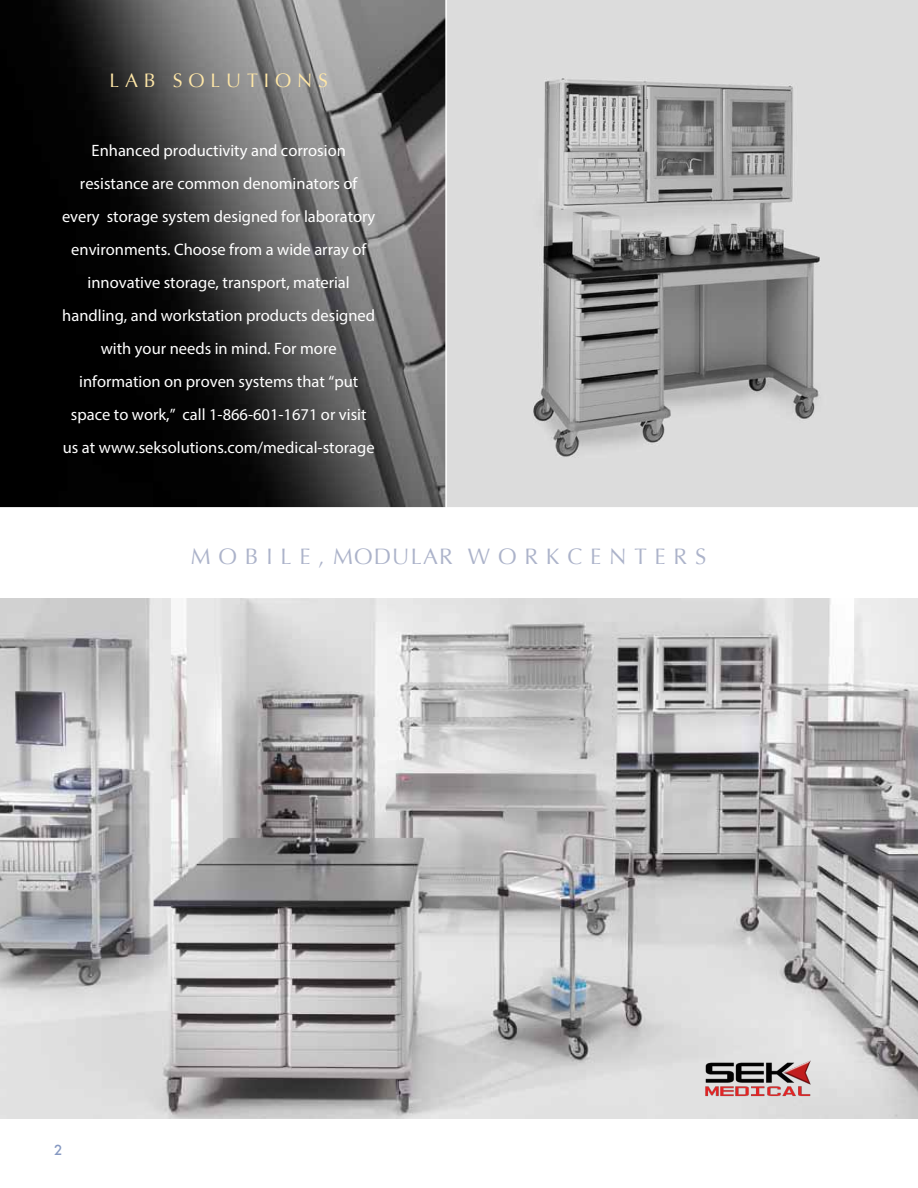
<style>
.page{position:relative;width:918px;height:1188px;background:#fff}
.page>*{position:absolute;margin:0;border:0;box-sizing:border-box;transform-origin:0 0}
.t1{font:22.35px "Optima";letter-spacing:.05em;color:#acb3ca}
.t2{font:19.5px "Optima";color:#ffe7a7}
.t3{font:16.5px/32.8px "Myriad Pro";color:#fff;text-align:center}
.t4{font:500 13.5px "Futura";color:#8699c2}
</style>
<div class="page">
<img style="left:447px;top:0;width:471px;height:507px">
<img style="left:0;top:598px;width:918px;height:521px">
<img style="left:0;top:0;width:445px;height:507px">
<img style="left:701px;top:1054px;width:114px;height:43px">
<p class="t2" style="left:109px;top:69px;width:220px">L A B S O L U T I O N S</p>
<p class="t3" style="left:62px;top:134px;width:315px">Enhanced productivity and corrosion resistance are common denominators of every storage system designed for laboratory environments. Choose from a wide array of innovative storage, transport, material handling, and workstation products designed with your needs in mind. For more information on proven systems that “put space to work,” call 1-866-601-1671 or visit us at www.seksolutions.com/medical-storage</p>
<h1 class="t1" style="left:191px;top:543px;width:47px">M OBILE</h1>
<h1 class="t1" style="left:318px;top:543px;width:201px">, MODULAR W ORK</h1>
<h1 class="t1" style="left:567px;top:543px;width:43px">C ENTERS</h1>
<p class="t4" style="left:54px;top:1141px;width:10px">2</p>
</div>
